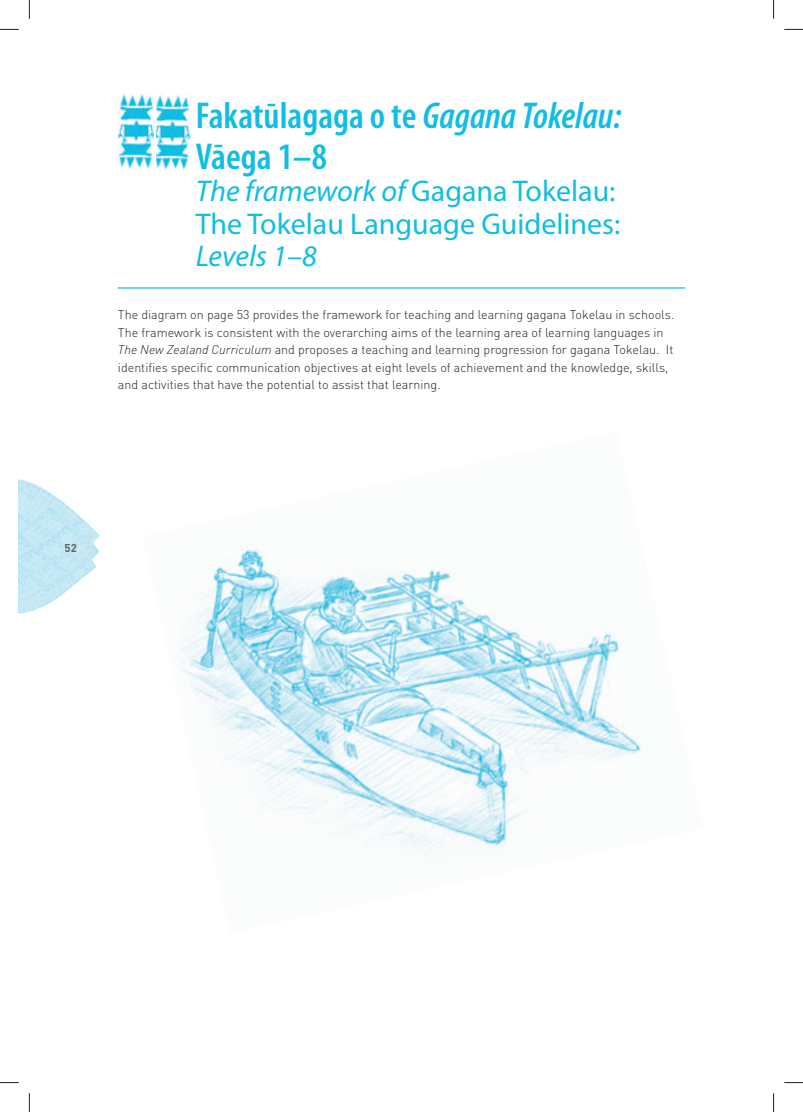
<style>
.page{position:relative;width:803px;height:1112px;background:#fff}
.page>*{position:absolute;margin:0;border:0;box-sizing:border-box;transform-origin:0 0}
.t1{font:600 condensed 37.5px/40px "Myriad Pro";color:#11bde3}
.t2{font:30px/32.5px "Myriad Pro";color:#11bde3}
.t3{font:italic 30px "Myriad Pro";color:#11bde3}
.t4{font:300 12.5px/17.5px "DIN Pro";color:#231f20}
.t5{font:700 11.25px "DIN Pro";color:#636366}
.s1{font-style:italic}
</style>
<div class="page">
<img style="left:118px;top:93px;width:73px;height:77px">
<img style="left:180px;top:549px;width:461px;height:305px">
<img style="left:61px;top:501px;width:27px;height:23px">
<img style="left:61px;top:524px;width:39px;height:45px">
<img style="left:61px;top:569px;width:33px;height:27px">
<img style="left:19px;top:479px;width:42px;height:135px">
<hr style="left:118px;top:287px;width:567px;height:1px;background:#11bde3">
<svg style="left:0;top:29px;width:19px;height:1px"></svg>
<svg style="left:784px;top:29px;width:19px;height:1px"></svg>
<svg style="left:0;top:1082px;width:19px;height:1px"></svg>
<svg style="left:784px;top:1082px;width:19px;height:1px"></svg>
<svg style="left:29px;top:0;width:1px;height:19px"></svg>
<svg style="left:29px;top:1093px;width:1px;height:18px"></svg>
<svg style="left:773px;top:0;width:1px;height:19px"></svg>
<svg style="left:773px;top:1093px;width:1px;height:18px"></svg>
<h1 class="t1" style="left:196px;top:99px;width:427px">Fakatūlagaga o te <span class="s1">Gagana Tokelau:<br></span>Vāega 1–8</h1>
<h2 class="t2" style="left:196px;top:177px;width:426px"><span class="s1">The framework of</span> Gagana Tokelau:<br>The Tokelau Language Guidelines:</h2>
<h2 class="t3" style="left:196px;top:244px;width:123px">Levels 1–8</h2>
<p class="t4" style="left:118px;top:307px;width:558px">The diagram on page 53 provides the framework for teaching and learning gagana Tokelau in schools.<br>The framework is consistent with the overarching aims of the learning area of learning languages in <span class="s1">The New Zealand Curriculum</span> and proposes a teaching and learning progression for gagana Tokelau. It identifies specific communication objectives at eight levels of achievement and the knowledge, skills, and activities that have the potential to assist that learning.</p>
<p class="t5" style="left:65px;top:544px;width:14px">52</p>
</div>
